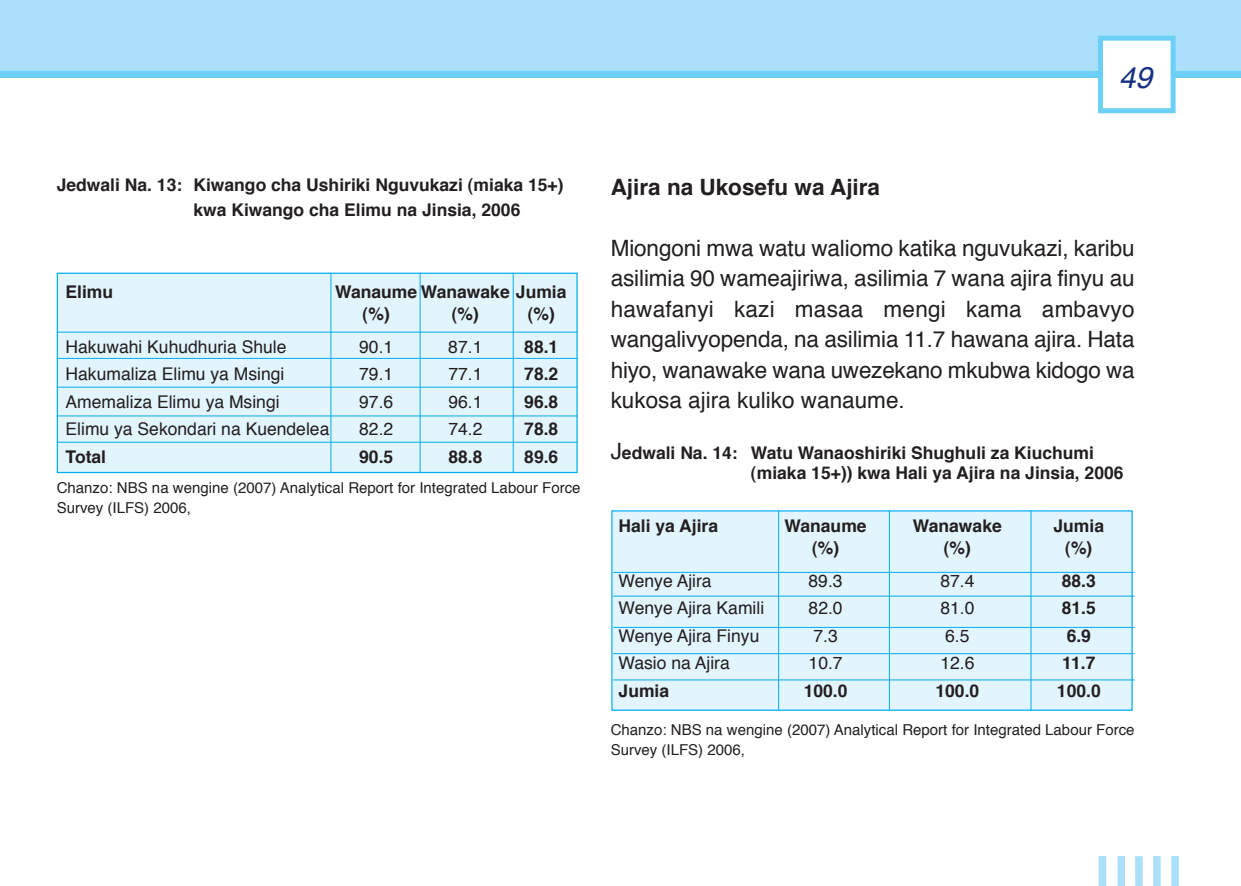
<style>
.page{position:relative;width:1241px;height:886px;background:#fff}
.page>*{position:absolute;margin:0;border:0;box-sizing:border-box;transform-origin:0 0}
.t1{font:italic 30px "Helvetica";color:#183181}
.t2{font:22.5px/30.5px "Helvetica";letter-spacing:-.005em;color:#231f20;text-align:justify}
.t3{font:700 22.5px "Helvetica";color:#231f20}
.t4{font:700 17.5px/25px "Helvetica";color:#231f20}
.t5{font:17.5px "Helvetica";color:#231f20}
.t6{font:15px/20px "Helvetica";color:#231f20}
.s1{font-weight:400;font-size:22.5px}
</style>
<div class="page">
<div style="left:0;top:0;width:1240px;height:78px;background:#aae0f9"></div>
<div style="left:1098px;top:856px;width:7px;height:30px;background:#aae0f9"></div>
<div style="left:1117px;top:856px;width:7px;height:30px;background:#aae0f9"></div>
<div style="left:1134px;top:856px;width:8px;height:30px;background:#aae0f9"></div>
<svg style="left:1153px;top:856px;width:7px;height:30px"></svg>
<div style="left:1171px;top:856px;width:7px;height:30px;background:#aae0f9"></div>
<div style="left:1px;top:71px;width:1239px;height:7px;background:#6bcff6"></div>
<div style="left:58px;top:274px;width:518px;height:198px;background:#e2f4fc"></div>
<div style="left:57px;top:273px;width:520px;height:200px;border:1px solid #00aeef"></div>
<hr style="left:330px;top:273px;width:1px;height:200px;background:#00aeef">
<hr style="left:419px;top:273px;width:1px;height:200px;background:#00aeef">
<hr style="left:512px;top:273px;width:1px;height:200px;background:#00aeef">
<hr style="left:57px;top:332px;width:520px;height:1px;background:#00aeef">
<hr style="left:57px;top:358px;width:520px;height:1px;background:#00aeef">
<hr style="left:57px;top:387px;width:520px;height:1px;background:#00aeef">
<hr style="left:57px;top:415px;width:520px;height:1px;background:#00aeef">
<hr style="left:57px;top:442px;width:520px;height:1px;background:#00aeef">
<div style="left:612px;top:511px;width:519px;height:198px;background:#e2f4fc"></div>
<div style="left:611px;top:510px;width:521px;height:201px;border:1px solid #00aeef"></div>
<hr style="left:778px;top:510px;width:1px;height:201px;background:#00aeef">
<hr style="left:888px;top:510px;width:1px;height:201px;background:#00aeef">
<hr style="left:1030px;top:510px;width:1px;height:201px;background:#00aeef">
<hr style="left:613px;top:572px;width:521px;height:1px;background:#00aeef">
<hr style="left:613px;top:596px;width:521px;height:1px;background:#00aeef">
<hr style="left:613px;top:627px;width:521px;height:1px;background:#00aeef">
<hr style="left:613px;top:653px;width:521px;height:1px;background:#00aeef">
<hr style="left:613px;top:679px;width:521px;height:1px;background:#00aeef">
<div style="left:1102px;top:41px;width:68px;height:67px;background:#fff"></div>
<div style="left:1097px;top:36px;width:78px;height:77px;border:5px solid #6bcff6"></div>
<h1 class="t1" style="left:1118px;top:65px;width:41px">49</h1>
<p class="t4" style="left:193px;top:173px;width:372px;text-indent:-137px">Jedwali Na. 13: Kiwango cha Ushiriki Nguvukazi (miaka 15+) kwa Kiwango cha Elimu na Jinsia, 2006</p>
<p class="t4" style="left:66px;top:280px;width:49px">Elimu</p>
<p class="t4" style="left:362px;top:282px;width:205px;line-height:22.5px;text-indent:-27px">Wanaume Wanawake Jumia (%)</p>
<p class="t4" style="left:451px;top:303px;width:29px">(%)</p>
<p class="t4" style="left:527px;top:303px;width:29px">(%)</p>
<p class="t5" style="left:66px;top:339px;width:222px">Hakuwahi Kuhudhuria Shule</p>
<p class="t5" style="left:359px;top:339px;width:36px">90.1</p>
<p class="t5" style="left:448px;top:339px;width:36px">87.1</p>
<p class="t4" style="left:524px;top:335px;width:36px">88.1</p>
<p class="t5" style="left:66px;top:367px;width:220px">Hakumaliza Elimu ya Msingi</p>
<p class="t5" style="left:359px;top:367px;width:36px">79.1</p>
<p class="t5" style="left:448px;top:367px;width:36px">77.1</p>
<p class="t4" style="left:524px;top:363px;width:36px">78.2</p>
<p class="t5" style="left:66px;top:394px;width:215px">Amemaliza Elimu ya Msingi</p>
<p class="t5" style="left:359px;top:394px;width:36px">97.6</p>
<p class="t5" style="left:448px;top:394px;width:36px">96.1</p>
<p class="t4" style="left:524px;top:390px;width:36px">96.8</p>
<p class="t5" style="left:66px;top:422px;width:265px">Elimu ya Sekondari na Kuendelea</p>
<p class="t5" style="left:359px;top:422px;width:36px">82.2</p>
<p class="t5" style="left:448px;top:422px;width:36px">74.2</p>
<p class="t4" style="left:524px;top:418px;width:36px">78.8</p>
<p class="t4" style="left:66px;top:445px;width:42px">Total</p>
<p class="t4" style="left:359px;top:445px;width:36px">90.5</p>
<p class="t4" style="left:448px;top:445px;width:36px">88.8</p>
<p class="t4" style="left:524px;top:445px;width:36px">89.6</p>
<p class="t6" style="left:57px;top:479px;width:525px">Chanzo: NBS na wengine (2007) Analytical Report for Integrated Labour Force<br>Survey (ILFS) 2006,</p>
<p class="t3" style="left:610px;top:177px;width:271px">Ajira na Ukosefu wa Ajira</p>
<p class="t2" style="left:610px;top:234px;width:525px">Miongoni mwa watu waliomo katika nguvukazi, karibu asilimia 90 wameajiriwa, asilimia 7 wana ajira finyu au hawafanyi kazi masaa mengi kama ambavyo wangalivyopenda, na asilimia 11.7 hawana ajira. Hata hiyo, wanawake wana uwezekano mkubwa kidogo wa kukosa ajira kuliko wanaume.</p>
<p class="t4" style="left:750px;top:444px;width:374px;line-height:20px;text-indent:-140px"><span class="s1">J</span>edwali Na. 14: Watu Wanaoshiriki Shughuli za Kiuchumi (miaka 15+)) kwa Hali ya Ajira na Jinsia, 2006</p>
<p class="t4" style="left:618px;top:514px;width:101px">Hali ya Ajira</p>
<p class="t4" style="left:784px;top:514px;width:84px">Wanaume</p>
<p class="t4" style="left:912px;top:514px;width:90px">Wanawake</p>
<p class="t4" style="left:1053px;top:514px;width:52px">Jumia</p>
<p class="t4" style="left:811px;top:537px;width:29px">(%)</p>
<p class="t4" style="left:943px;top:537px;width:29px">(%)</p>
<p class="t4" style="left:1064px;top:537px;width:29px">(%)</p>
<p class="t5" style="left:618px;top:573px;width:95px">Wenye Ajira</p>
<p class="t5" style="left:808px;top:573px;width:36px">89.3</p>
<p class="t5" style="left:940px;top:573px;width:36px">87.4</p>
<p class="t4" style="left:1061px;top:569px;width:36px">88.3</p>
<p class="t5" style="left:618px;top:601px;width:147px">Wenye Ajira Kamili</p>
<p class="t5" style="left:808px;top:601px;width:36px">82.0</p>
<p class="t5" style="left:940px;top:601px;width:36px">81.0</p>
<p class="t4" style="left:1061px;top:597px;width:36px">81.5</p>
<p class="t5" style="left:618px;top:628px;width:142px">Wenye Ajira Finyu</p>
<p class="t5" style="left:813px;top:628px;width:26px">7.3</p>
<p class="t5" style="left:945px;top:628px;width:26px">6.5</p>
<p class="t4" style="left:1066px;top:624px;width:26px">6.9</p>
<p class="t5" style="left:618px;top:656px;width:113px">Wasio na Ajira</p>
<p class="t5" style="left:808px;top:656px;width:36px">10.7</p>
<p class="t5" style="left:940px;top:656px;width:36px">12.6</p>
<p class="t4" style="left:1062px;top:652px;width:35px">11.7</p>
<p class="t4" style="left:618px;top:679px;width:52px">Jumia</p>
<p class="t4" style="left:803px;top:679px;width:45px">100.0</p>
<p class="t4" style="left:935px;top:679px;width:45px">100.0</p>
<p class="t4" style="left:1056px;top:679px;width:45px">100.0</p>
<p class="t6" style="left:610px;top:720px;width:525px">Chanzo: NBS na wengine (2007) Analytical Report for Integrated Labour Force<br>Survey (ILFS) 2006,</p>
</div>
